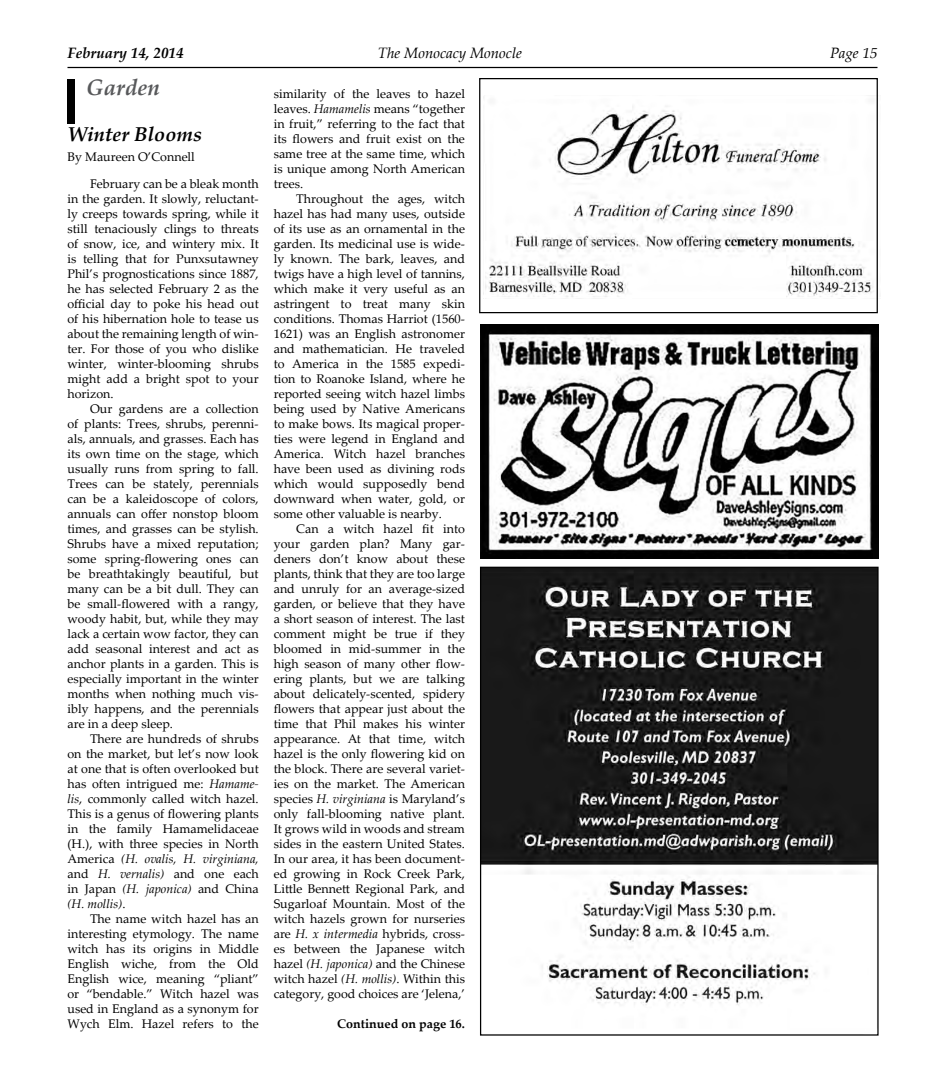
<style>
.page{position:relative;width:945px;height:1080px;background:#fff}
.page>*{position:absolute;margin:0;border:0;box-sizing:border-box;transform-origin:0 0}
.t1{font:italic 700 22.5px "Palatino Linotype";color:#58595b}
.t2{font:italic 700 20px "Palatino Linotype";color:#000}
.t3{font:italic 15px "Palatino Linotype";color:#000}
.t4{font:italic 700 15px "Palatino Linotype";color:#000}
.t5{font:12.5px/15px "Palatino Linotype";color:#000;text-align:justify}
.t6{font:700 12.5px "Palatino Linotype";color:#000}
.s1{font-style:italic}
</style>
<div class="page">
<hr style="left:68px;top:67px;width:810px;height:1px;background:#000">
<div style="left:68px;top:79px;width:7px;height:45px;background:#000"></div>
<img style="left:481px;top:324px;width:397px;height:235px">
<img style="left:485px;top:106px;width:388px;height:191px">
<div style="left:479px;top:78px;width:399px;height:235px;border:1px solid #000"></div>
<img style="left:482px;top:569px;width:395px;height:436px">
<p class="t4" style="left:68px;top:43px;width:118px">February 14, 2014</p>
<p class="t3" style="left:378px;top:43px;width:146px">The Monocacy Monocle</p>
<p class="t3" style="left:830px;top:43px;width:49px">Page 15</p>
<h1 class="t1" style="left:86px;top:72px;width:75px">Garden</h1>
<h2 class="t2" style="left:68px;top:120px;width:136px">Winter Blooms</h2>
<p class="t5" style="left:90px;top:144px;width:170px;line-height:26.2px;text-indent:-22px">By Maureen O’Connell<br>February can be a bleak month</p>
<p class="t5" style="left:68px;top:190px;width:193px">in the garden. It slowly, reluctant&shy;ly creeps towards spring, while it still tenaciously clings to threats of snow, ice, and wintery mix. It is telling that for Punxsutawney Phil’s prognostications since 1887, he has selected February 2 as the official day to poke his head out of his hibernation hole to tease us about the remaining length of win&shy;ter. For those of you who dislike winter, winter-blooming shrubs might add a bright spot to your horizon.</p>
<p class="t5" style="left:68px;top:400px;width:193px;text-indent:22px">Our gardens are a collection of plants: Trees, shrubs, perenni&shy;als, annuals, and grasses. Each has its own time on the stage, which usually runs from spring to fall.<br>Trees can be stately, perennials can be a kaleidoscope of colors, annuals can offer nonstop bloom times, and grasses can be stylish.<br>Shrubs have a mixed reputation; some spring-flowering ones can be breathtakingly beautiful, but many can be a bit dull. They can be small-flowered with a rangy, woody habit, but, while they may lack a certain wow factor, they can add seasonal interest and act as anchor plants in a garden. This is especially important in the winter months when nothing much vis&shy;ibly happens, and the perennials are in a deep sleep.</p>
<p class="t5" style="left:68px;top:730px;width:193px;text-indent:22px">There are hundreds of shrubs on the market, but let’s now look at one that is often overlooked but has often intrigued me: <span class="s1">Hamame&shy;lis</span>, commonly called witch hazel.<br>This is a genus of flowering plants in the family Hamamelidaceae (H.), with three species in North America <span class="s1">(H. ovalis, H. virginiana, </span>and <span class="s1">H. vernalis)</span> and one each in Japan <span class="s1">(H. japonica)</span> and China <span class="s1">(H. mollis)</span>.</p>
<p class="t5" style="left:68px;top:910px;width:193px;text-indent:22px">The name witch hazel has an interesting etymology. The name witch has its origins in Middle English wiche, from the Old English wice, meaning “pliant” or “bendable.” Witch hazel was used in England as a synonym for Wych Elm. Hazel refers to the</p>
<p class="t5" style="left:274px;top:86px;width:193px">similarity of the leaves to hazel leaves. <span class="s1">Hamamelis</span> means “together in fruit,” referring to the fact that its flowers and fruit exist on the same tree at the same time, which is unique among North American trees.</p>
<p class="t5" style="left:274px;top:191px;width:193px;text-indent:22px">Throughout the ages, witch hazel has had many uses, outside of its use as an ornamental in the garden. Its medicinal use is wide&shy;ly known. The bark, leaves, and twigs have a high level of tannins, which make it very useful as an astringent to treat many skin conditions. Thomas Harriot (1560- 1621) was an English astronomer and mathematician. He traveled to America in the 1585 expedi&shy;tion to Roanoke Island, where he reported seeing witch hazel limbs being used by Native Americans to make bows. Its magical proper&shy;ties were legend in England and America. Witch hazel branches have been used as divining rods which would supposedly bend downward when water, gold, or some other valuable is nearby.</p>
<p class="t5" style="left:274px;top:521px;width:193px;text-indent:22px">Can a witch hazel fit into your garden plan? Many gar&shy;deners don’t know about these plants, think that they are too large and unruly for an average-sized garden, or believe that they have a short season of interest. The last comment might be true if they bloomed in mid-summer in the high season of many other flow&shy;ering plants, but we are talking about delicately-scented, spidery flowers that appear just about the time that Phil makes his winter appearance. At that time, witch hazel is the only flowering kid on the block. There are several variet&shy;ies on the market. The American species <span class="s1">H. virginiana</span> is Maryland’s only fall-blooming native plant.<br>It grows wild in woods and stream sides in the eastern United States.<br>In our area, it has been document&shy;ed growing in Rock Creek Park, Little Bennett Regional Park, and Sugarloaf Mountain. Most of the witch hazels grown for nurseries are <span class="s1">H. x intermedia</span> hybrids, cross&shy;es between the Japanese witch hazel <span class="s1">(H. japonica)</span> and the Chinese witch hazel <span class="s1">(H. mollis)</span>. Within this category, good choices are ‘Jelena,’</p>
<p class="t6" style="left:337px;top:1015px;width:129px">Continued on page 16.</p>
</div>
